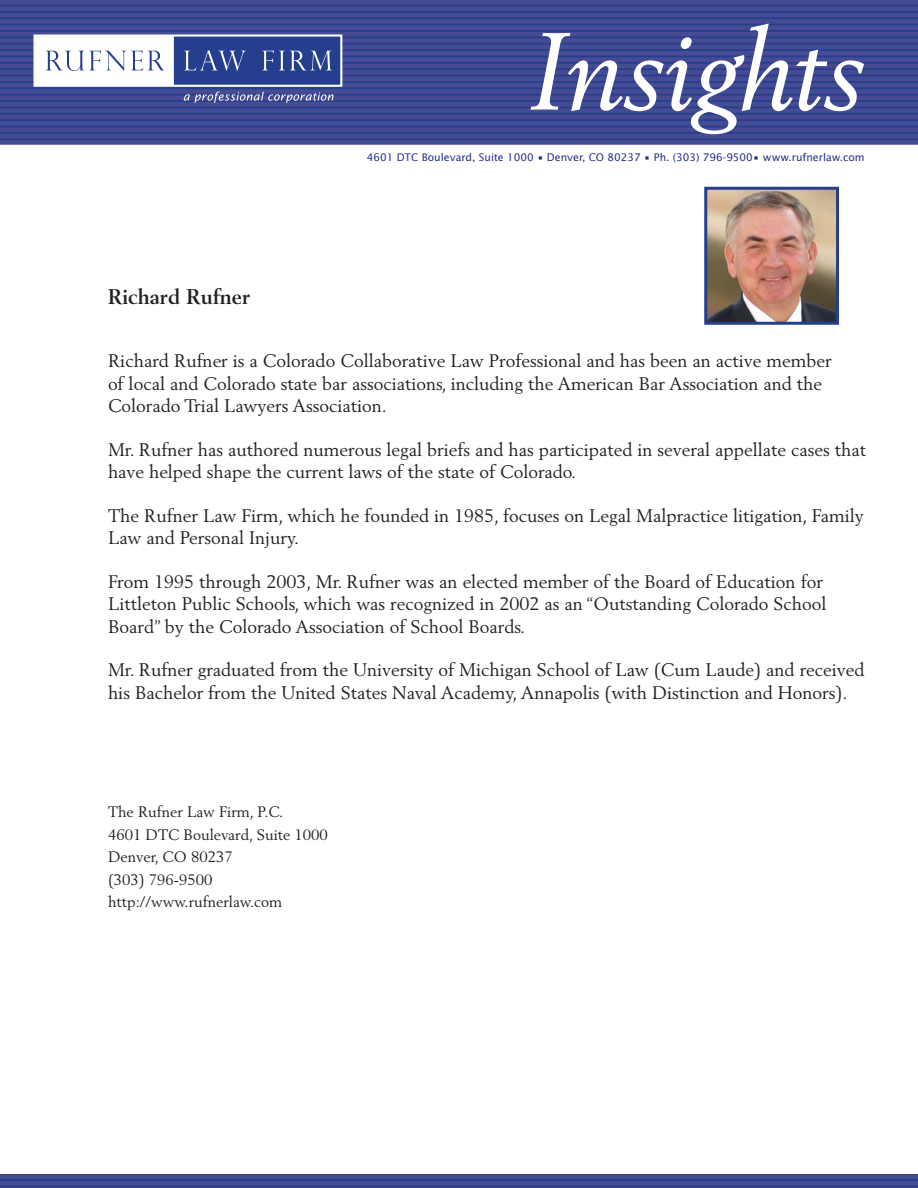
<style>
.page{position:relative;width:918px;height:1188px;background:#fff}
.page>*{position:absolute;margin:0;border:0;box-sizing:border-box;transform-origin:0 0}
.t1{font:italic 108px "Berling";color:#fff}
.t2{font:700 21px "Berling";color:#231f20}
.t3{font:18px/22.5px "Berling";color:#231f20}
.t4{font:15px/22.5px "Berling";color:#231f20}
.t5{font:10.5px "Lucida Sans";color:#202e84}
</style>
<div class="page">
<div style="left:0;top:0;width:918px;height:144px;background:#253f8e"></div>
<hr style="left:0;top:0;width:918px;height:4px;background:#464b93">
<div style="left:0;top:6px;width:918px;height:5px;background:#464b93"></div>
<hr style="left:0;top:13px;width:918px;height:4px;background:#464b93">
<div style="left:0;top:19px;width:918px;height:5px;background:#464b93"></div>
<hr style="left:0;top:26px;width:918px;height:4px;background:#464b93">
<hr style="left:0;top:32px;width:918px;height:4px;background:#464b93">
<div style="left:0;top:38px;width:918px;height:5px;background:#464b93"></div>
<hr style="left:0;top:45px;width:918px;height:4px;background:#464b93">
<div style="left:0;top:51px;width:918px;height:5px;background:#464b93"></div>
<div style="left:0;top:57px;width:918px;height:5px;background:#464b93"></div>
<hr style="left:0;top:64px;width:918px;height:4px;background:#464b93">
<div style="left:0;top:70px;width:918px;height:5px;background:#464b93"></div>
<div style="left:0;top:76px;width:918px;height:5px;background:#464b93"></div>
<hr style="left:0;top:83px;width:918px;height:4px;background:#464b93">
<div style="left:0;top:89px;width:918px;height:5px;background:#464b93"></div>
<hr style="left:0;top:96px;width:918px;height:4px;background:#464b93">
<hr style="left:0;top:102px;width:918px;height:4px;background:#464b93">
<div style="left:0;top:108px;width:918px;height:5px;background:#464b93"></div>
<hr style="left:0;top:115px;width:918px;height:4px;background:#464b93">
<div style="left:0;top:121px;width:918px;height:5px;background:#464b93"></div>
<hr style="left:0;top:128px;width:918px;height:4px;background:#464b93">
<hr style="left:0;top:134px;width:918px;height:4px;background:#464b93">
<div style="left:0;top:140px;width:918px;height:5px;background:#464b93"></div>
<div style="left:0;top:1174px;width:918px;height:14px;background:#253f8e"></div>
<div style="left:0;top:1174px;width:918px;height:5px;background:#464b93"></div>
<hr style="left:0;top:1181px;width:918px;height:4px;background:#464b93">
<hr style="left:0;top:1187px;width:918px;height:1px;background:#464b93">
<div style="left:38px;top:36px;width:302px;height:50px;background:#253f8e"></div>
<div style="left:34px;top:35px;width:308px;height:52px;border:2px solid #fff"></div>
<svg style="left:184px;top:50px;width:62px;height:21px"></svg>
<svg style="left:34px;top:36px;width:140px;height:49px"></svg>
<svg style="left:263px;top:51px;width:68px;height:19px"></svg>
<svg style="left:184px;top:92px;width:150px;height:11px"></svg>
<img style="left:708px;top:191px;width:127px;height:130px">
<div style="left:704px;top:187px;width:135px;height:138px;border:3px solid #253f8e"></div>
<h1 class="t1" style="left:530px;top:7px;width:336px">Insights</h1>
<p class="t2" style="left:108px;top:285px;width:144px">Richard Rufner</p>
<p class="t5" style="left:367px;top:151px;width:499px">4601 DTC Boulevard, Suite 1000 • Denver, CO 80237 • Ph. (303) 796-9500• www.rufnerlaw.com</p>
<p class="t3" style="left:108px;top:349px;width:725px">Richard Rufner is a Colorado Collaborative Law Professional and has been an active member of local and Colorado state bar associations, including the American Bar Association and the<br>Colorado Trial Lawyers Association.</p>
<p class="t3" style="left:108px;top:438px;width:760px">Mr. Rufner has authored numerous legal briefs and has participated in several appellate cases that have helped shape the current laws of the state of Colorado.</p>
<p class="t3" style="left:108px;top:504px;width:757px">The Rufner Law Firm, which he founded in 1985, focuses on Legal Malpractice litigation, Family<br>Law and Personal Injury.</p>
<p class="t3" style="left:108px;top:570px;width:720px">From 1995 through 2003, Mr. Rufner was an elected member of the Board of Education for<br>Littleton Public Schools, which was recognized in 2002 as an “Outstanding Colorado School<br>Board” by the Colorado Association of School Boards.</p>
<p class="t3" style="left:108px;top:658px;width:758px">Mr. Rufner graduated from the University of Michigan School of Law (Cum Laude) and received his Bachelor from the United States Naval Academy, Annapolis (with Distinction and Honors).</p>
<p class="t4" style="left:108px;top:800px;width:221px">The Rufner Law Firm, P.C.<br>4601 DTC Boulevard, Suite 1000<br>Denver, CO 80237<br>(303) 796-9500 http://www.rufnerlaw.com</p>
</div>
